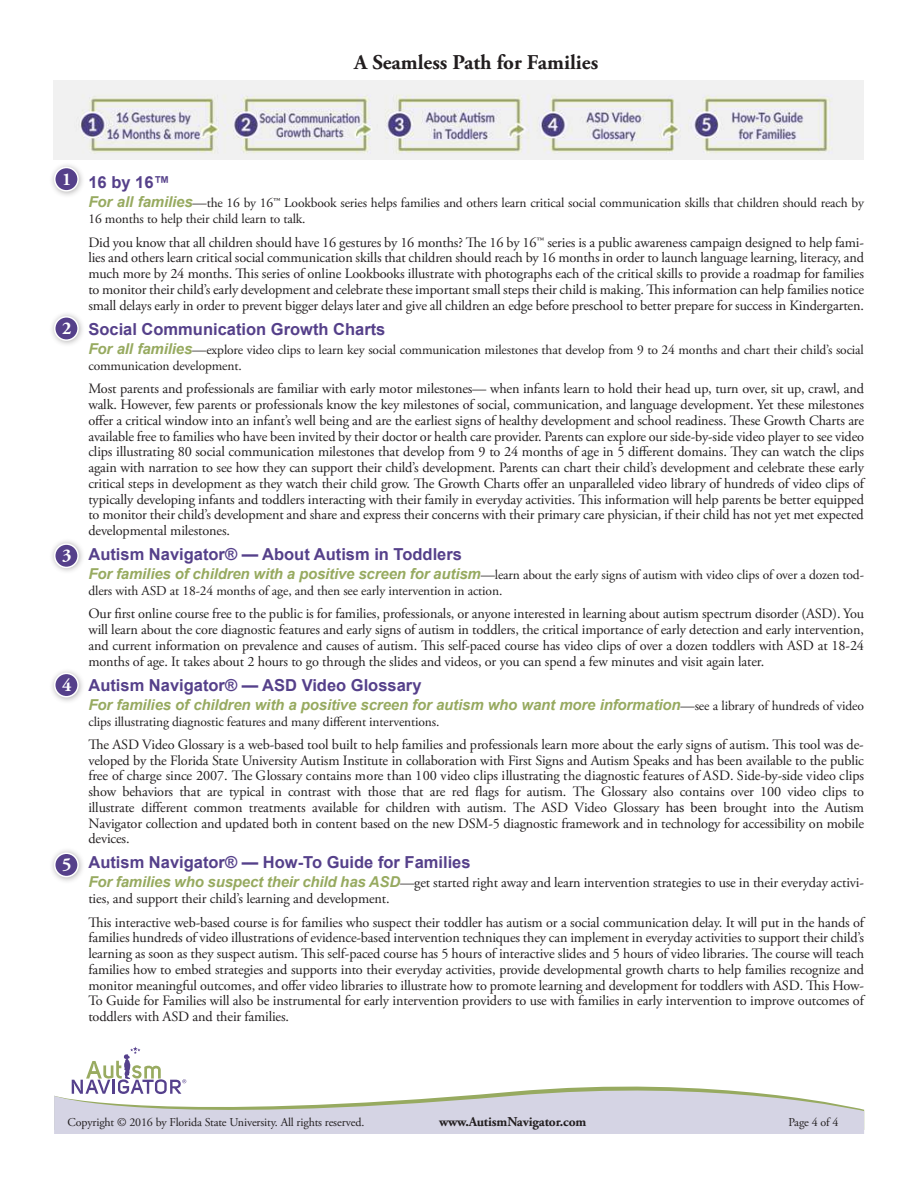
<style>
.page{position:relative;width:918px;height:1188px;background:#fff}
.page>*{position:absolute;margin:0;border:0;box-sizing:border-box;transform-origin:0 0}
.t1{font:700 21px "Adobe Garamond Pro";color:#221e1f}
.t2{font:700 18px "Adobe Garamond Pro";color:#fff}
.t3{font:700 16.5px "Arial";color:#55408a}
.t4{font:italic 700 15px "Arial";letter-spacing:-.01em;color:#97aa60}
.t5{font:14.25px/15.8px "Adobe Garamond Pro";letter-spacing:-.01em;color:#221e1f;text-align:justify}
.t6{font:13.5px/15.8px "Adobe Garamond Pro";letter-spacing:-.01em;color:#221e1f}
.t7{font:700 13.5px "Adobe Garamond Pro";letter-spacing:-.01em;color:#221e1f}
.t8{font:12px "Adobe Garamond Pro";letter-spacing:-.01em;color:#221e1f}
.s1{font-family:"Arial";font-weight:700;font-style:italic;font-size:15px;color:#97aa60}
.s2{font-size:14.25px}
.s3{font-family:"Adobe Garamond Pro";font-weight:400;font-style:normal;font-size:14.25px;color:#221e1f}
.s4{font-family:"Adobe Garamond Pro";font-weight:400;font-style:normal;font-size:13.5px;color:#221e1f}
.s5{font-family:"Minion Pro"}
</style>
<div class="page">
<div style="left:49px;top:161px;width:36px;height:37px;background:#221e1f;opacity:.35"></div>
<div style="left:55px;top:167px;width:23px;height:24px;background:#55408a;border-radius:50%"></div>
<div style="left:54px;top:167px;width:25px;height:25px;border:2px solid #fff;border-radius:50%"></div>
<div style="left:49px;top:311px;width:36px;height:36px;background:#221e1f;opacity:.35"></div>
<div style="left:55px;top:317px;width:23px;height:23px;background:#55408a;border-radius:50%"></div>
<div style="left:54px;top:316px;width:25px;height:25px;border:2px solid #fff;border-radius:50%"></div>
<div style="left:49px;top:538px;width:36px;height:37px;background:#221e1f;opacity:.35"></div>
<div style="left:55px;top:544px;width:23px;height:23px;background:#55408a;border-radius:50%"></div>
<div style="left:54px;top:543px;width:25px;height:25px;border:2px solid #fff;border-radius:50%"></div>
<div style="left:49px;top:667px;width:36px;height:37px;background:#221e1f;opacity:.35"></div>
<div style="left:55px;top:673px;width:23px;height:24px;background:#55408a;border-radius:50%"></div>
<div style="left:54px;top:673px;width:25px;height:24px;border:2px solid #fff;border-radius:50%"></div>
<div style="left:49px;top:847px;width:36px;height:37px;background:#221e1f;opacity:.35"></div>
<div style="left:55px;top:853px;width:23px;height:24px;background:#55408a;border-radius:50%"></div>
<div style="left:54px;top:853px;width:25px;height:24px;border:2px solid #fff;border-radius:50%"></div>
<img style="left:54px;top:81px;width:810px;height:78px">
<svg style="left:54px;top:1079px;width:810px;height:55px;fill:#d5d4e4"></svg>
<svg style="left:72px;top:1047px;width:114px;height:47px"></svg>
<h1 class="t1" style="left:354px;top:54px;width:245px">A Seamless Path for Families</h1>
<p class="t2" style="left:62px;top:172px;width:11px">1</p>
<p class="t2" style="left:62px;top:321px;width:11px">2</p>
<p class="t2" style="left:62px;top:548px;width:11px">3</p>
<p class="t2" style="left:62px;top:678px;width:11px">4</p>
<p class="t2" style="left:62px;top:858px;width:11px">5</p>
<p class="t3" style="left:88px;top:176px;width:83px">16 by 16™</p>
<p class="t6" style="left:88px;top:196px;width:777px"><span class="s1">For all families</span><span class="s2">—</span>the 16 by 16™ Lookbook series helps families and others learn critical social communication skills that children should reach by<br>16 months to help their child learn to talk.</p>
<p class="t5" style="left:88px;top:235px;width:777px">Did you know that all children should have 16 gestures by 16 months? The 16 by 16™ series is a public awareness campaign designed to help fami&shy;lies and others learn critical social communication skills that children should reach by 16 months in order to launch language learning, literacy, and much more by 24 months. This series of online Lookbooks illustrate with photographs each of the critical skills to provide a roadmap for families to monitor their child’s early development and celebrate these important small steps their child is making. This information can help families notice small delays early in order to prevent bigger delays later and give all children an edge before preschool to better prepare for success in Kindergarten.</p>
<p class="t3" style="left:88px;top:323px;width:299px">Social Communication Growth Charts</p>
<p class="t6" style="left:88px;top:343px;width:777px"><span class="s1">For all families</span><span class="s2">—</span>explore video clips to learn key social communication milestones that develop from 9 to 24 months and chart their child’s social communication development.</p>
<p class="t5" style="left:88px;top:382px;width:777px">Most parents and professionals are familiar with early motor milestones— when infants learn to hold their head up, turn over, sit up, crawl, and walk. However, few parents or professionals know the key milestones of social, communication, and language development. Yet these milestones offer a critical window into an infant’s well being and are the earliest signs of healthy development and school readiness. These Growth Charts are available free to families who have been invited by their doctor or health care provider. Parents can explore our side-by-side video player to see video clips illustrating 80 social communication milestones that develop from 9 to 24 months of age in 5 different domains. They can watch the clips again with narration to see how they can support their child’s development. Parents can chart their child’s development and celebrate these early critical steps in development as they watch their child grow. The Growth Charts offer an unparalleled video library of hundreds of video clips of typically developing infants and toddlers interacting with their family in everyday activities. This information will help parents be better equipped to monitor their child’s development and share and express their concerns with their primary care physician, if their child has not yet met expected developmental milestones.</p>
<p class="t3" style="left:88px;top:548px;width:375px">Autism Navigator® — About Autism in Toddlers</p>
<p class="t6" style="left:88px;top:568px;width:777px"><span class="s1">For families of children with a positive screen for autism</span><span class="s2">—</span>learn about the early signs of autism with video clips of over a dozen tod&shy;dlers with ASD at 18-24 months of age, and then see early intervention in action.</p>
<p class="t5" style="left:88px;top:607px;width:777px">Our first online course free to the public is for families, professionals, or anyone interested in learning about autism spectrum disorder (ASD). You will learn about the core diagnostic features and early signs of autism in toddlers, the critical importance of early detection and early intervention, and current information on prevalence and causes of autism. This self-paced course has video clips of over a dozen toddlers with ASD at 18-24 months of age. It takes about 2 hours to go through the slides and videos, or you can spend a few minutes and visit again later.</p>
<p class="t3" style="left:88px;top:679px;width:335px">Autism Navigator® — ASD Video Glossary</p>
<p class="t4" style="left:88px;top:699px;width:777px">For families of children with a positive screen for autism who want more information<span class="s3">—</span><span class="s4">see a library of hundreds of video</span></p>
<p class="t6" style="left:88px;top:714px;width:353px">clips illustrating diagnostic features and many different interventions.</p>
<p class="t5" style="left:88px;top:738px;width:777px">The ASD Video Glossary is a web-based tool built to help families and professionals learn more about the early signs of autism. This tool was de&shy;veloped by the Florida State University Autism Institute in collaboration with First Signs and Autism Speaks and has been available to the public free of charge since 2007. The Glossary contains more than 100 video clips illustrating the diagnostic features of ASD. Side-by-side video clips show behaviors that are typical in contrast with those that are red flags for autism. The Glossary also contains over 100 video clips to illustrate different common treatments available for children with autism. The ASD Video Glossary <span class="s5">has been</span> brought into the Autism Navigator collection and updated both in content based on the new DSM-5 diagnostic framework and in technology for accessibility on mobile devices.</p>
<p class="t3" style="left:88px;top:856px;width:384px">Autism Navigator® — How-To Guide for Families</p>
<p class="t5" style="left:88px;top:876px;width:777px"><span class="s1">For families who suspect their child has ASD</span>—get started right away and learn intervention strategies to use in their everyday activi&shy;ties, and support their child’s learning and development.</p>
<p class="t5" style="left:88px;top:915px;width:777px">This interactive web-based course is for families who suspect their toddler has autism or a social communication delay. It will put in the hands of families hundreds of video illustrations of evidence-based intervention techniques they can implement in everyday activities to support their child’s learning as soon as they suspect autism. This self-paced course has 5 hours of interactive slides and 5 hours of video libraries. The course will teach families how to embed strategies and supports into their everyday activities, provide developmental growth charts to help families recognize and monitor meaningful outcomes, and offer video libraries to illustrate how to promote learning and development for toddlers with ASD. This How-To Guide for Families will also be instrumental for early intervention providers to use with families in early intervention to improve outcomes of toddlers with ASD and their families.</p>
<p class="t8" style="left:68px;top:1117px;width:298px">Copyright © 2016 by Florida State University. All rights reserved.</p>
<p class="t7" style="left:439px;top:1116px;width:149px">www.AutismNavigator.com</p>
<p class="t8" style="left:788px;top:1117px;width:52px">Page 4 of 4</p>
</div>
